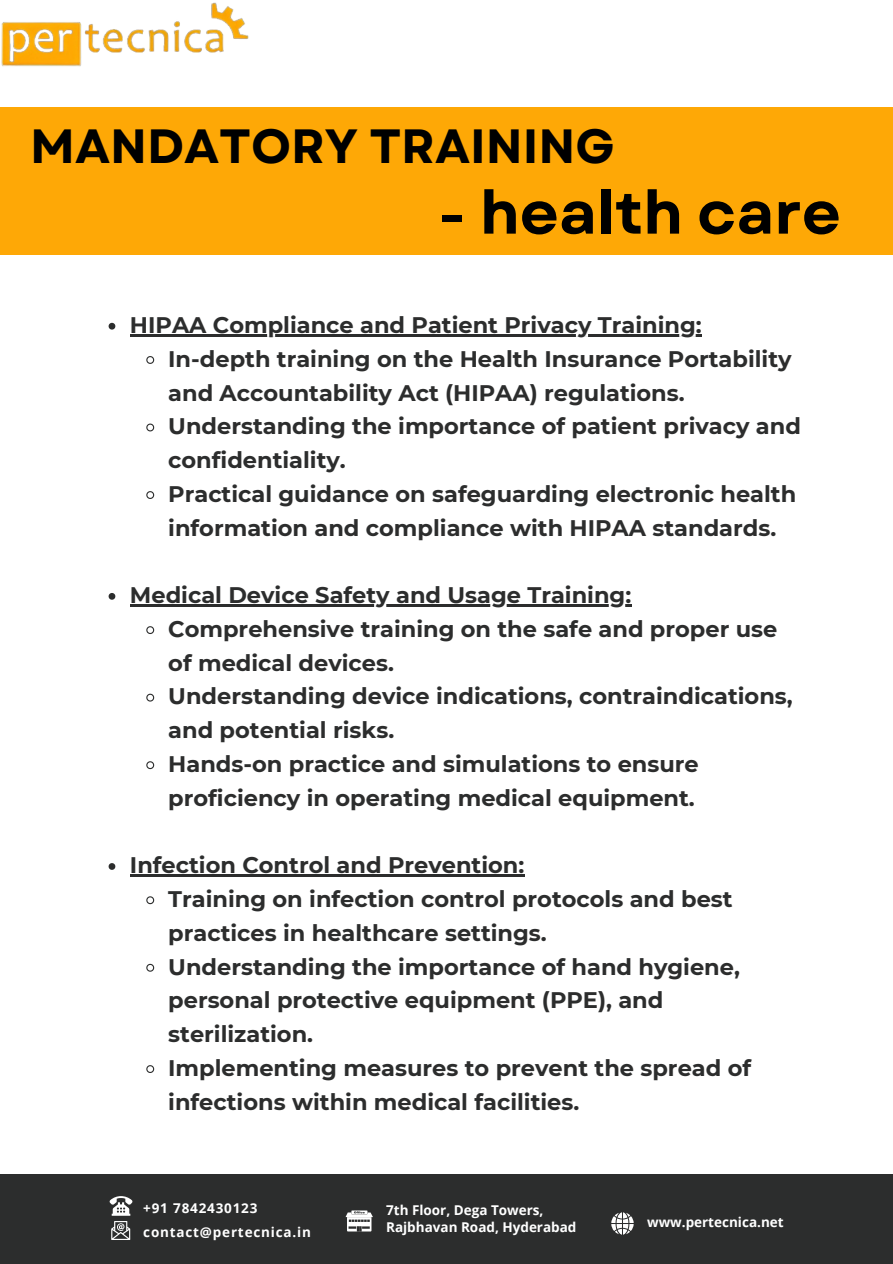
<style>
.page{position:relative;width:893px;height:1264px;background:#fff}
.page>*{position:absolute;margin:0;border:0;box-sizing:border-box;transform-origin:0 0}
.t1{font:700 60px "Garet";color:#000}
.t2{font:700 48px "Garet";color:#000}
.t3{font:700 22.5px/33.8px "Montserrat";color:#2c2d2d}
.t4{font:700 13.5px "Open Sans";color:#fff}
.t5{font:700 13.5px "Open Sans";letter-spacing:.06em;color:#fff}
</style>
<div class="page">
<img style="left:1px;top:2px;width:248px;height:65px">
<div style="left:0;top:107px;width:892px;height:148px;background:#fea806"></div>
<div style="left:0;top:1174px;width:892px;height:89px;background:#2c2d2d"></div>
<svg style="left:611px;top:1212px;width:22px;height:22px"></svg>
<svg style="left:345px;top:1210px;width:27px;height:21px"></svg>
<svg style="left:110px;top:1196px;width:22px;height:43px"></svg>
<svg style="left:109px;top:323px;width:6px;height:6px"></svg>
<hr style="left:130px;top:334px;width:571px;height:2px;background:#2c2d2d">
<svg style="left:146px;top:356px;width:9px;height:8px"></svg>
<svg style="left:146px;top:423px;width:9px;height:9px"></svg>
<svg style="left:146px;top:491px;width:9px;height:8px"></svg>
<svg style="left:109px;top:593px;width:6px;height:6px"></svg>
<hr style="left:130px;top:604px;width:501px;height:2px;background:#2c2d2d">
<svg style="left:146px;top:626px;width:9px;height:8px"></svg>
<svg style="left:146px;top:693px;width:9px;height:9px"></svg>
<svg style="left:146px;top:761px;width:9px;height:9px"></svg>
<svg style="left:109px;top:863px;width:6px;height:6px"></svg>
<hr style="left:130px;top:874px;width:59px;height:2px;background:#2c2d2d">
<hr style="left:189px;top:874px;width:335px;height:2px;background:#2c2d2d">
<svg style="left:146px;top:896px;width:9px;height:9px"></svg>
<svg style="left:146px;top:963px;width:9px;height:9px"></svg>
<svg style="left:146px;top:1065px;width:9px;height:8px"></svg>
<p class="t2" style="left:30px;top:111px;width:586px">MANDATORY TRAINING</p>
<p class="t1" style="left:438px;top:169px;width:404px">- health care</p>
<p class="t3" style="left:130px;top:308px;width:573px">HIPAA Compliance and Patient Privacy Training:</p>
<p class="t3" style="left:168px;top:342px;width:625px">In-depth training on the Health Insurance Portability and Accountability Act (HIPAA) regulations.</p>
<p class="t3" style="left:168px;top:409px;width:634px">Understanding the importance of patient privacy and confidentiality.</p>
<p class="t3" style="left:168px;top:477px;width:629px">Practical guidance on safeguarding electronic health information and compliance with HIPAA standards.</p>
<p class="t3" style="left:130px;top:578px;width:502px">Medical Device Safety and Usage Training:</p>
<p class="t3" style="left:168px;top:612px;width:610px">Comprehensive training on the safe and proper use of medical devices.</p>
<p class="t3" style="left:168px;top:679px;width:626px">Understanding device indications, contraindications, and potential risks.</p>
<p class="t3" style="left:168px;top:747px;width:532px">Hands-on practice and simulations to ensure proficiency in operating medical equipment.</p>
<p class="t3" style="left:130px;top:848px;width:396px">Infection Control and Prevention:</p>
<p class="t3" style="left:168px;top:882px;width:566px">Training on infection control protocols and best practices in healthcare settings.</p>
<p class="t3" style="left:168px;top:949px;width:573px">Understanding the importance of hand hygiene, personal protective equipment (PPE), and sterilization.</p>
<p class="t3" style="left:168px;top:1050px;width:584px">Implementing measures to prevent the spread of infections within medical facilities.</p>
<p class="t5" style="left:143px;top:1198px;width:116px">+91 7842430123</p>
<p class="t5" style="left:143px;top:1222px;width:169px">contact@pertecnica.in</p>
<p class="t4" style="left:386px;top:1200px;width:159px">7th Floor, Dega Towers,</p>
<p class="t4" style="left:386px;top:1217px;width:192px">Rajbhavan Road, Hyderabad</p>
<p class="t4" style="left:647px;top:1212px;width:138px">www.pertecnica.net</p>
</div>
